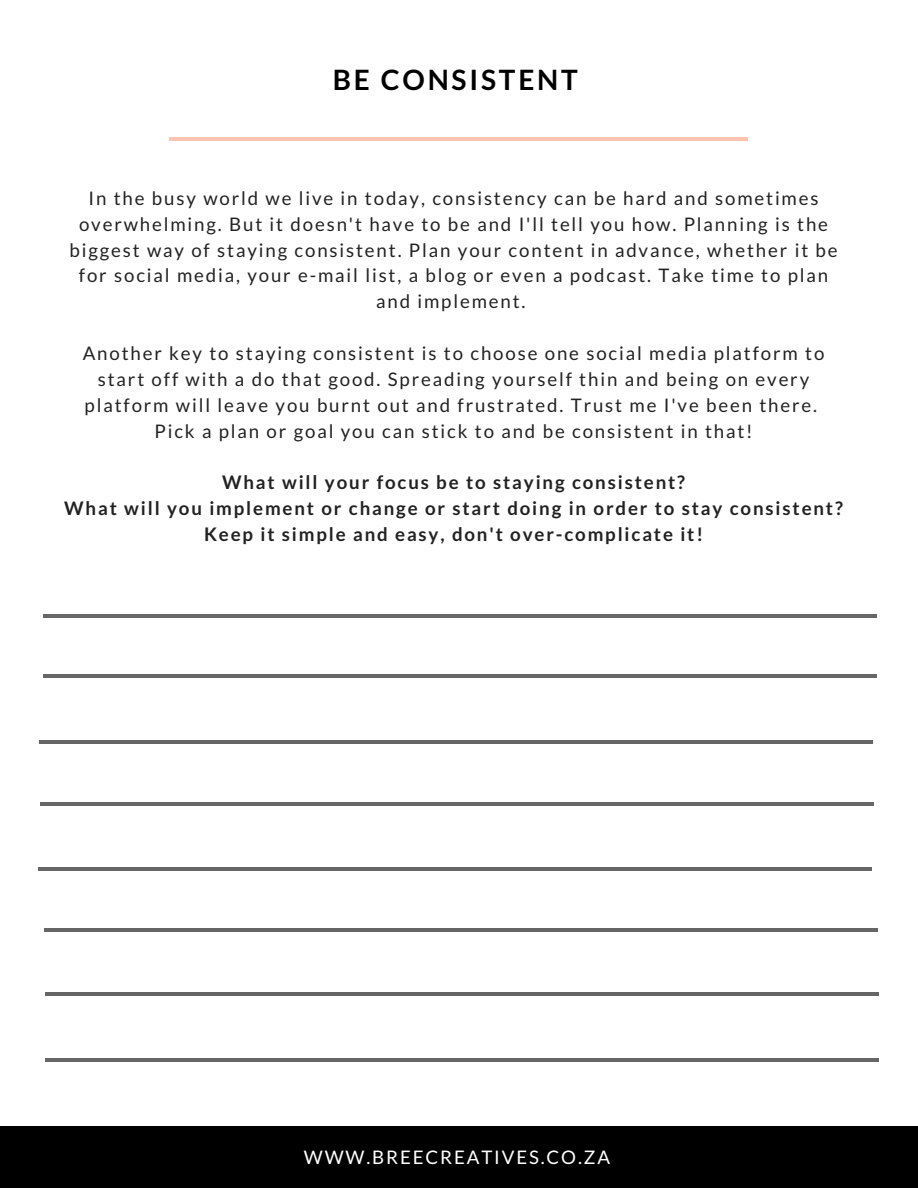
<style>
.page{position:relative;width:918px;height:1188px;background:#fff}
.page>*{position:absolute;margin:0;border:0;box-sizing:border-box;transform-origin:0 0}
.t1{font:700 28.05px "Lato";letter-spacing:.1em;color:#000}
.t2{font:18.75px/25.8px "Lato";letter-spacing:.1em;color:#222;text-align:center}
.t3{font:700 18.75px/25.8px "Lato";letter-spacing:.1em;color:#222;text-align:center}
.t4{font:18.75px "Lato";letter-spacing:.1em;color:#fff}
</style>
<div class="page">
<div style="left:0;top:1126px;width:918px;height:62px;background:#000"></div>
<hr style="left:170px;top:137px;width:578px;height:4px;background:#ffc5b0">
<hr style="left:40px;top:802px;width:834px;height:4px;background:#666">
<hr style="left:38px;top:867px;width:834px;height:4px;background:#666">
<hr style="left:44px;top:928px;width:833px;height:4px;background:#666">
<hr style="left:45px;top:992px;width:834px;height:4px;background:#666">
<hr style="left:45px;top:1059px;width:834px;height:3px;background:#666">
<hr style="left:43px;top:674px;width:833px;height:3px;background:#666">
<hr style="left:39px;top:740px;width:834px;height:4px;background:#666">
<hr style="left:43px;top:614px;width:833px;height:4px;background:#666">
<h1 class="t1" style="left:333px;top:62px;width:246px">BE CONSISTENT</h1>
<p class="t2" style="left:69px;top:185px;width:770px">In the busy world we live in today, consistency can be hard and sometimes overwhelming. But it doesn't have to be and I'll tell you how. Planning is the biggest way of staying consistent. Plan your content in advance, whether it be for social media, your e-mail list, a blog or even a podcast. Take time to plan and implement.</p>
<p class="t2" style="left:83px;top:340px;width:743px">Another key to staying consistent is to choose one social media platform to start off with a do that good. Spreading yourself thin and being on every platform will leave you burnt out and frustrated. Trust me I've been there.<br>Pick a plan or goal you can stick to and be consistent in that!</p>
<p class="t3" style="left:64px;top:469px;width:780px">What will your focus be to staying consistent?<br>What will you implement or change or start doing in order to stay consistent?<br>Keep it simple and easy, don't over-complicate it!</p>
<p class="t4" style="left:304px;top:1146px;width:308px">WWW.BREECREATIVES.CO.ZA</p>
</div>
